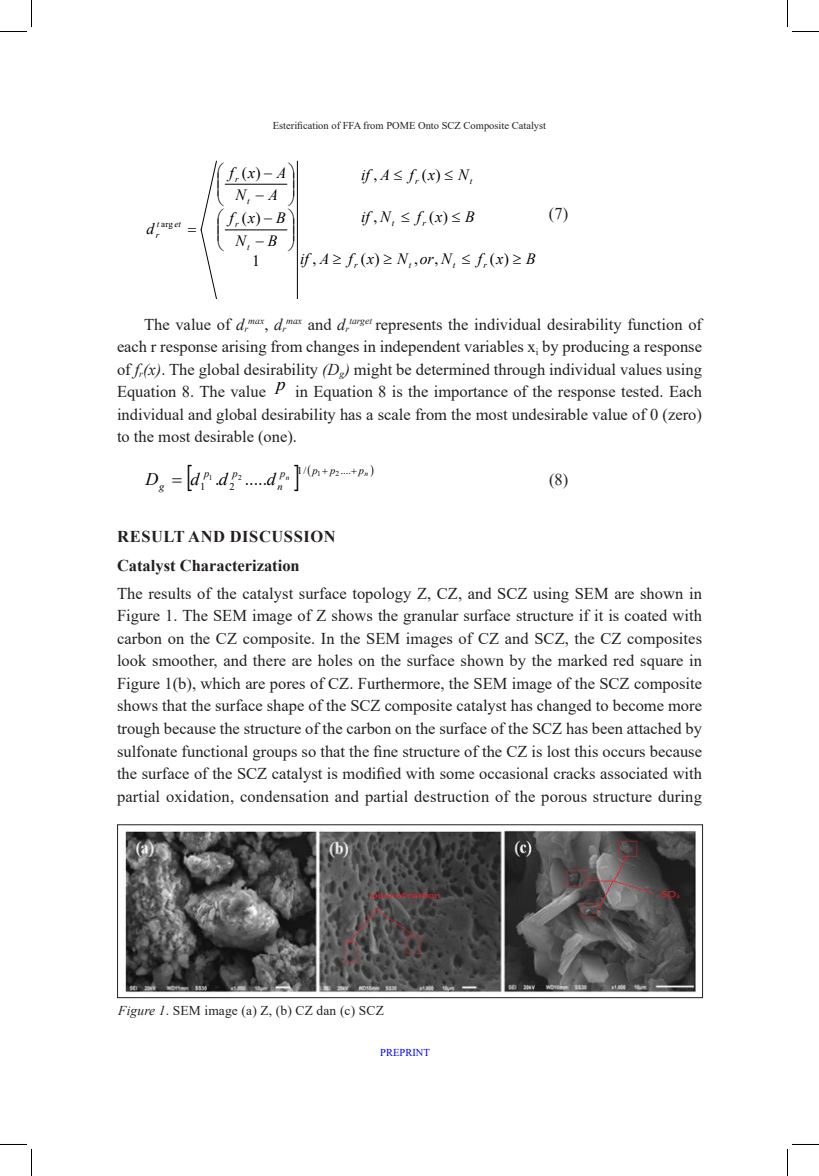
<style>
.page{position:relative;width:819px;height:1176px;background:#fff}
.page>*{position:absolute;margin:0;border:0;box-sizing:border-box;transform-origin:0 0}
.t1{font:italic 18px "Times New Roman";color:#000}
.t2{font:17.7px "Times New Roman";color:#000}
.t3{font:italic 17.7px "Times New Roman";color:#000}
.First_para_body_text{font:16.5px/22.5px "Times New Roman";letter-spacing:.01em;color:#231f20;text-align:justify}
.Body_Text{font:16.5px/22.5px "Times New Roman";color:#231f20;text-align:justify}
.Subhead_2{font:700 16.5px "Times New Roman";color:#231f20}
.Subhead{font:700 16.5px "Times New Roman";letter-spacing:.035em;color:#231f20}
.t4{font:italic 15.75px "Times New Roman";color:#000}
.t5{font:15.75px "Times New Roman";color:#000}
.Body_Table{font:13.5px "Times New Roman";letter-spacing:.01em;color:#231f20}
.t6{font:10.5px "Times New Roman";color:#231f20}
.t7{font:10.5px "Times New Roman";color:#00f}
.t8{font:10.35px "Times New Roman";color:#000}
.t9{font:italic 10.35px/12.6px "Times New Roman";color:#000}
.Body_Text-2{font:italic 9.6px "Times New Roman";letter-spacing:.005em;color:#231f20}
.t10{font:italic 9.15px/10.9px "Times New Roman";color:#000}
.t11{font:7.35px "Times New Roman";color:#000}
.t12{font:italic 7.35px "Times New Roman";color:#000}
.s1{font-style:normal}
.s2{font-style:italic}
.s3{font-style:normal;font-size:16.5px}
.s4{font-size:16.5px}
</style>
<div class="page">
<hr style="left:225px;top:184px;width:62px;height:1px;background:#000">
<hr style="left:225px;top:229px;width:62px;height:1px;background:#000">
<hr style="left:297px;top:161px;width:1px;height:137px;background:#000">
<img style="left:125px;top:830px;width:571px;height:163px">
<div style="left:117px;top:824px;width:586px;height:174px;border:1px solid #231f20"></div>
<svg style="left:0;top:0;width:32px;height:32px"></svg>
<svg style="left:0;top:1144px;width:32px;height:31px"></svg>
<svg style="left:787px;top:0;width:32px;height:32px"></svg>
<svg style="left:787px;top:1144px;width:32px;height:31px"></svg>
<svg style="left:200px;top:160px;width:17px;height:139px"></svg>
<p class="t6" style="left:273px;top:118px;width:275px">Esterification of FFA from POME Onto SCZ Composite Catalyst</p>
<p class="t10" style="left:156px;top:218px;width:27px">t <span class="s1">arg</span> et r</p>
<p class="t4" style="left:147px;top:218px;width:9px">d</p>
<p class="t5" style="left:242px;top:161px;width:46px">( )− <span class="s2">A</span></p>
<p class="t4" style="left:229px;top:162px;width:27px">f x</p>
<p class="t10" style="left:235px;top:173px;width:5px">r</p>
<p class="t4" style="left:235px;top:184px;width:12px">N</p>
<p class="t4" style="left:256px;top:184px;width:24px">− A</p>
<p class="t10" style="left:247px;top:196px;width:4px">t</p>
<p class="t5" style="left:242px;top:207px;width:46px">( )−<span class="s2">B</span></p>
<p class="t4" style="left:229px;top:207px;width:27px">f x</p>
<p class="t10" style="left:235px;top:219px;width:5px">r</p>
<p class="t4" style="left:235px;top:230px;width:12px">N</p>
<p class="t4" style="left:256px;top:230px;width:23px">−B</p>
<p class="t10" style="left:247px;top:241px;width:4px">t</p>
<p class="t5" style="left:252px;top:250px;width:9px">1</p>
<p class="t5" style="left:422px;top:163px;width:48px">( )≤ <span class="s2">N</span></p>
<p class="t4" style="left:361px;top:164px;width:75px">ifA f x</p>
<p class="t5" style="left:374px;top:163px;width:5px">,</p>
<p class="t10" style="left:415px;top:175px;width:5px">r</p>
<p class="t10" style="left:470px;top:175px;width:4px">t</p>
<p class="t5" style="left:429px;top:206px;width:47px">( )≤ <span class="s2">B</span></p>
<p class="t4" style="left:361px;top:206px;width:31px">if N</p>
<p class="t4" style="left:417px;top:206px;width:27px">f x</p>
<p class="t5" style="left:374px;top:206px;width:5px">,</p>
<p class="t10" style="left:392px;top:217px;width:4px">t</p>
<p class="t10" style="left:423px;top:217px;width:5px">r</p>
<p class="t4" style="left:361px;top:248px;width:92px"><span class="s1">( )</span>≥N or N</p>
<p class="t4" style="left:478px;top:248px;width:27px">f x</p>
<p class="t5" style="left:490px;top:248px;width:47px">( )≥ <span class="s2">B</span></p>
<p class="t4" style="left:300px;top:248px;width:75px">ifA f x</p>
<p class="t5" style="left:313px;top:248px;width:5px">,</p>
<p class="t5" style="left:414px;top:248px;width:26px">, ,</p>
<p class="t10" style="left:354px;top:259px;width:5px">r</p>
<p class="t10" style="left:409px;top:259px;width:4px">t</p>
<p class="t10" style="left:453px;top:259px;width:4px">t</p>
<p class="t10" style="left:484px;top:259px;width:5px">r</p>
<p class="Body_Text" style="left:549px;top:202px;width:21px">(7)</p>
<p class="Body_Text" style="left:117px;top:312px;width:587px;text-indent:232px"><sup>target</sup> represents the individual desirability function of each r response arising from changes in independent variables x<sub>i</sub> by producing a response of <span class="s2">f</span><sub>r</sub><span class="s2">(x)</span>. The global desirability <span class="s2">(D</span><sub>g</sub><span class="s2">)</span> might be determined through individual values using Equation 8. The value</p>
<p class="Body_Text" style="left:144px;top:312px;width:106px">The value of <span class="s2">d</span><sub>r</sub></p>
<p class="Body_Text-2" style="left:248px;top:314px;width:103px">max<span class="s3">,</span> <span class="s4">d</span>rmax <span class="s3">and</span> <span class="s4">d</span>r</p>
<p class="t1" style="left:277px;top:371px;width:11px">p</p>
<p class="Body_Text" style="left:117px;top:380px;width:587px;text-indent:178px">in Equation 8 is the importance of the response tested. Each individual and global desirability has a scale from the most undesirable value of 0 (zero) to the most desirable (one).</p>
<p class="t12" style="left:365px;top:468px;width:5px">n</p>
<p class="t12" style="left:286px;top:472px;width:5px">n</p>
<p class="t8" style="left:297px;top:463px;width:11px">1/</p>
<p class="t8" style="left:341px;top:463px;width:12px">....</p>
<p class="t9" style="left:313px;top:463px;width:24px">p p</p>
<p class="t9" style="left:359px;top:463px;width:7px">p</p>
<p class="t11" style="left:317px;top:468px;width:5px">1</p>
<p class="t11" style="left:336px;top:468px;width:5px">2</p>
<p class="t9" style="left:277px;top:467px;width:10px">p n</p>
<p class="t9" style="left:204px;top:467px;width:7px">p</p>
<p class="t9" style="left:232px;top:467px;width:7px">p</p>
<p class="t3" style="left:145px;top:467px;width:20px">D<sub>g</sub></p>
<p class="t3" style="left:191px;top:467px;width:39px">d d</p>
<p class="t2" style="left:245px;top:467px;width:32px">.....<span class="s2">d</span></p>
<p class="t11" style="left:209px;top:472px;width:5px">1</p>
<p class="t11" style="left:238px;top:472px;width:5px">2</p>
<p class="t2" style="left:215px;top:467px;width:6px">.</p>
<p class="Body_Text" style="left:549px;top:467px;width:21px">(8)</p>
<p class="t8" style="left:200px;top:479px;width:7px">1</p>
<p class="t8" style="left:230px;top:479px;width:7px">2</p>
<p class="Subhead" style="left:117px;top:524px;width:220px">RESULT AND DISCUSSION</p>
<p class="Subhead_2" style="left:117px;top:553px;width:184px">Catalyst Characterization</p>
<p class="First_para_body_text" style="left:117px;top:581px;width:587px">The results of the catalyst surface topology Z, CZ, and SCZ using SEM are shown in Figure 1. The SEM image of Z shows the granular surface structure if it is coated with carbon on the CZ composite. In the SEM images of CZ and SCZ, the CZ composites look smoother, and there are holes on the surface shown by the marked red square in Figure 1(b), which are pores of CZ. Furthermore, the SEM image of the SCZ composite shows that the surface shape of the SCZ composite catalyst has changed to become more trough because the structure of the carbon on the surface of the SCZ has been attached by sulfonate functional groups so that the fine structure of the CZ is lost this occurs because the surface of the SCZ catalyst is modified with some occasional cracks associated with partial oxidation, condensation and partial destruction of the porous structure during</p>
<p class="Body_Table" style="left:118px;top:1000px;width:267px"><span class="s2">Figure 1</span>. SEM image (a) Z, (b) CZ dan (c) SCZ</p>
<p class="t7" style="left:380px;top:1045px;width:51px">PREPRINT</p>
</div>
